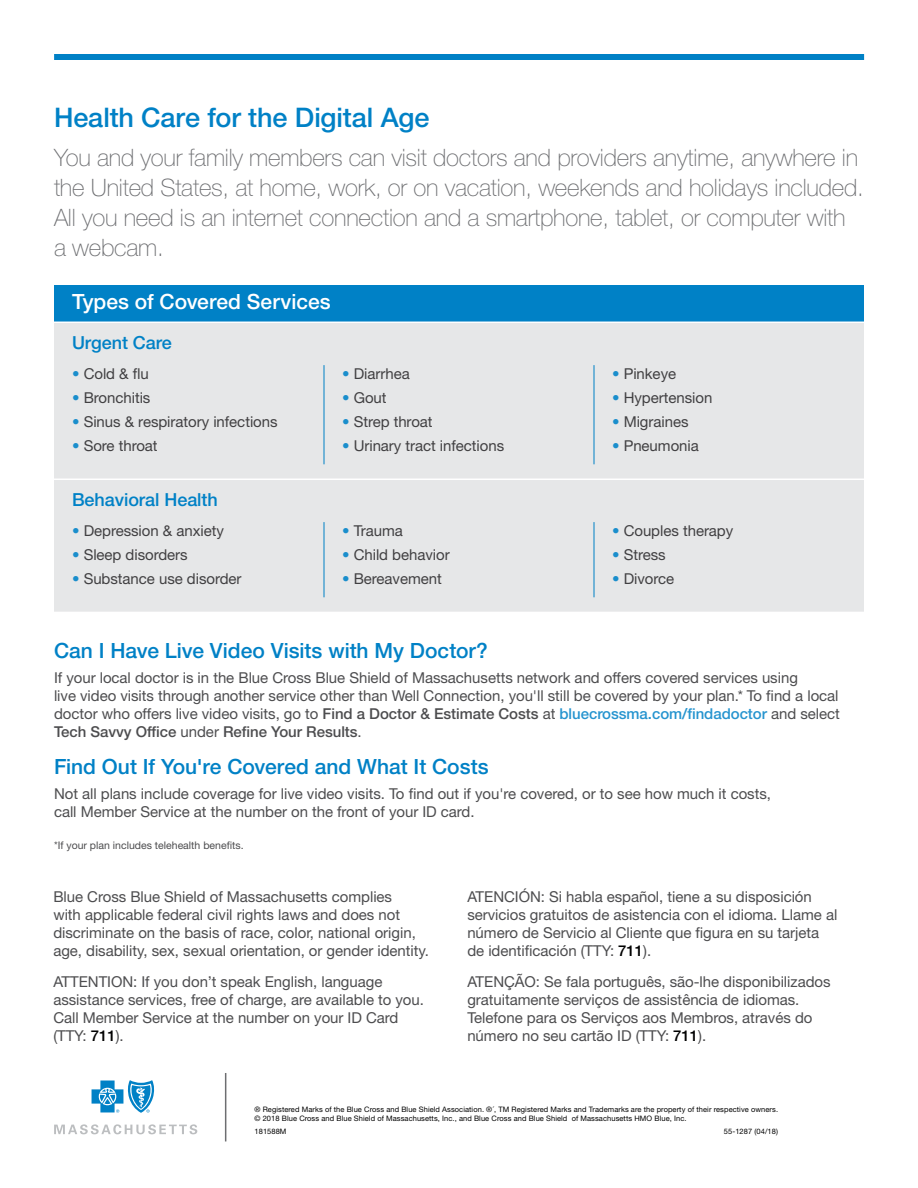
<style>
.page{position:relative;width:918px;height:1188px;background:#fff}
.page>*{position:absolute;margin:0;border:0;box-sizing:border-box;transform-origin:0 0}
.t1{font:500 27px "Helvetica Neue LT Std";letter-spacing:-.005em;color:#0081c6}
.t2{font:100 24px/30px "Helvetica Neue LT Std";letter-spacing:-.01em;color:#6d6e71}
.t3{font:500 21px "Helvetica Neue LT Std";color:#0081c6}
.t4{font:500 21px "Helvetica Neue LT Std";color:#fff}
.t5{font:500 18px "Helvetica Neue LT Std";letter-spacing:-.005em;color:#0081c6}
.t6{font:15px/18px "Helvetica Neue LT Std";letter-spacing:-.005em;color:#4d4d4f}
.t7{font:15px "Helvetica Neue LT Std";letter-spacing:-.005em;color:#414042}
.t8{font:10.5px "Helvetica Neue LT Std";color:#4d4d4f}
.t9{font:7.5px/9px "Helvetica Neue LT Std";letter-spacing:.01em;color:#000}
.s1{color:#1a8ecc}
.s2{font-weight:500}
.s3{font-weight:500;color:#2694cf}
.s4{font-weight:500;color:#000}
</style>
<div class="page">
<div style="left:54px;top:54px;width:810px;height:6px;background:#0081c6"></div>
<svg style="left:54px;top:1124px;width:143px;height:10px"></svg>
<svg style="left:92px;top:1080px;width:63px;height:33px"></svg>
<hr style="left:225px;top:1073px;width:1px;height:68px;background:#6d6e71">
<div style="left:54px;top:285px;width:810px;height:37px;background:#0081c6"></div>
<div style="left:54px;top:323px;width:810px;height:289px;background:#e6e7e8"></div>
<hr style="left:324px;top:365px;width:1px;height:99px;background:#0081c6">
<hr style="left:594px;top:365px;width:1px;height:99px;background:#0081c6">
<hr style="left:324px;top:522px;width:1px;height:75px;background:#0081c6">
<hr style="left:594px;top:522px;width:1px;height:75px;background:#0081c6">
<hr style="left:54px;top:479px;width:270px;height:1px;background:#fff">
<hr style="left:324px;top:479px;width:270px;height:1px;background:#fff">
<hr style="left:594px;top:479px;width:270px;height:1px;background:#fff">
<h1 class="t1" style="left:54px;top:101px;width:377px">Health Care for the Digital Age</h1>
<p class="t2" style="left:54px;top:143px;width:811px">You and your family members can visit doctors and providers anytime, anywhere in the United States, at home, work, or on vacation, weekends and holidays included.<br>All you need is an internet connection and a smartphone, tablet, or computer with<br>a webcam.</p>
<h3 class="t4" style="left:72px;top:289px;width:260px">Types of Covered Services</h3>
<p class="t5" style="left:72px;top:331px;width:101px">Urgent Care</p>
<p class="t7" style="left:72px;top:364px;width:78px"><span class="s1">•</span> Cold &amp; flu</p>
<p class="t7" style="left:72px;top:388px;width:80px"><span class="s1">•</span> Bronchitis</p>
<p class="t7" style="left:72px;top:412px;width:207px"><span class="s1">•</span> Sinus &amp; respiratory infections</p>
<p class="t7" style="left:72px;top:436px;width:87px"><span class="s1">•</span> Sore throat</p>
<p class="t7" style="left:342px;top:364px;width:69px"><span class="s1">•</span> Diarrhea</p>
<p class="t7" style="left:342px;top:388px;width:46px"><span class="s1">•</span> Gout</p>
<p class="t7" style="left:342px;top:412px;width:92px"><span class="s1">•</span> Strep throat</p>
<p class="t7" style="left:342px;top:436px;width:164px"><span class="s1">•</span> Urinary tract infections</p>
<p class="t7" style="left:612px;top:364px;width:66px"><span class="s1">•</span> Pinkeye</p>
<p class="t7" style="left:612px;top:388px;width:102px"><span class="s1">•</span> Hypertension</p>
<p class="t7" style="left:612px;top:412px;width:78px"><span class="s1">•</span> Migraines</p>
<p class="t7" style="left:612px;top:436px;width:88px"><span class="s1">•</span> Pneumonia</p>
<p class="t5" style="left:72px;top:488px;width:147px">Behavioral Health</p>
<p class="t7" style="left:72px;top:521px;width:153px"><span class="s1">•</span> Depression &amp; anxiety</p>
<p class="t7" style="left:72px;top:545px;width:117px"><span class="s1">•</span> Sleep disorders</p>
<p class="t7" style="left:72px;top:569px;width:171px"><span class="s1">•</span> Substance use disorder</p>
<p class="t7" style="left:342px;top:521px;width:62px"><span class="s1">•</span> Trauma</p>
<p class="t7" style="left:342px;top:545px;width:109px"><span class="s1">•</span> Child behavior</p>
<p class="t7" style="left:342px;top:569px;width:101px"><span class="s1">•</span> Bereavement</p>
<p class="t7" style="left:612px;top:521px;width:123px"><span class="s1">•</span> Couples therapy</p>
<p class="t7" style="left:612px;top:545px;width:55px"><span class="s1">•</span> Stress</p>
<p class="t7" style="left:612px;top:569px;width:64px"><span class="s1">•</span> Divorce</p>
<h3 class="t3" style="left:54px;top:638px;width:435px">Can I Have Live Video Visits with My Doctor?</h3>
<p class="t6" style="left:54px;top:668px;width:787px">If your local doctor is in the Blue Cross Blue Shield of Massachusetts network and offers covered services using<br>live video visits through another service other than Well Connection, you'll still be covered by your plan.* To find a local doctor who offers live video visits, go to <span class="s2">Find a Doctor &amp; Estimate Costs</span> at <span class="s3">bluecrossma.com/findadoctor</span> and select <span class="s2">Tech Savvy Office</span> under <span class="s2">Refine Your Results</span>.</p>
<h3 class="t3" style="left:54px;top:754px;width:436px">Find Out If You're Covered and What It Costs</h3>
<p class="t6" style="left:54px;top:784px;width:719px">Not all plans include coverage for live video visits. To find out if you're covered, or to see how much it costs, call Member Service at the number on the front of your ID card.</p>
<p class="t8" style="left:54px;top:838px;width:191px">*If your plan includes telehealth benefits.</p>
<p class="t6" style="left:53px;top:887px;width:377px">Blue Cross Blue Shield of Massachusetts complies<br>with applicable federal civil rights laws and does not discriminate on the basis of race, color, national origin, age, disability, sex, sexual orientation, or gender identity.</p>
<p class="t6" style="left:53px;top:973px;width:372px">ATTENTION: If you don’t speak English, language assistance services, free of charge, are available to you.<br>Call Member Service at the number on your ID Card (TTY: <span class="s4">711</span>).</p>
<p class="t6" style="left:467px;top:887px;width:372px">ATENCIÓN: Si habla español, tiene a su disposición servicios gratuitos de asistencia con el idioma. Llame al número de Servicio al Cliente que figura en su tarjeta de identificación (TTY: <span class="s4">711</span>).</p>
<p class="t6" style="left:467px;top:973px;width:365px">ATENÇÃO: Se fala português, são-lhe disponibilizados gratuitamente serviços de assistência de idiomas.<br>Telefone para os Serviços aos Membros, através do número no seu cartão ID (TTY: <span class="s4">711</span>).</p>
<p class="t9" style="left:255px;top:1104px;width:525px">® Registered Marks of the Blue Cross and Blue Shield Association. ®´, TM Registered Marks and Trademarks are the property of their respective owners. © 2018 Blue Cross and Blue Shield of Massachusetts, Inc., and Blue Cross and Blue Shield of Massachusetts HMO Blue, Inc.</p>
<p class="t9" style="left:255px;top:1127px;width:34px">181588M</p>
<p class="t9" style="left:724px;top:1127px;width:56px">55-1287 (04/18)</p>
</div>
